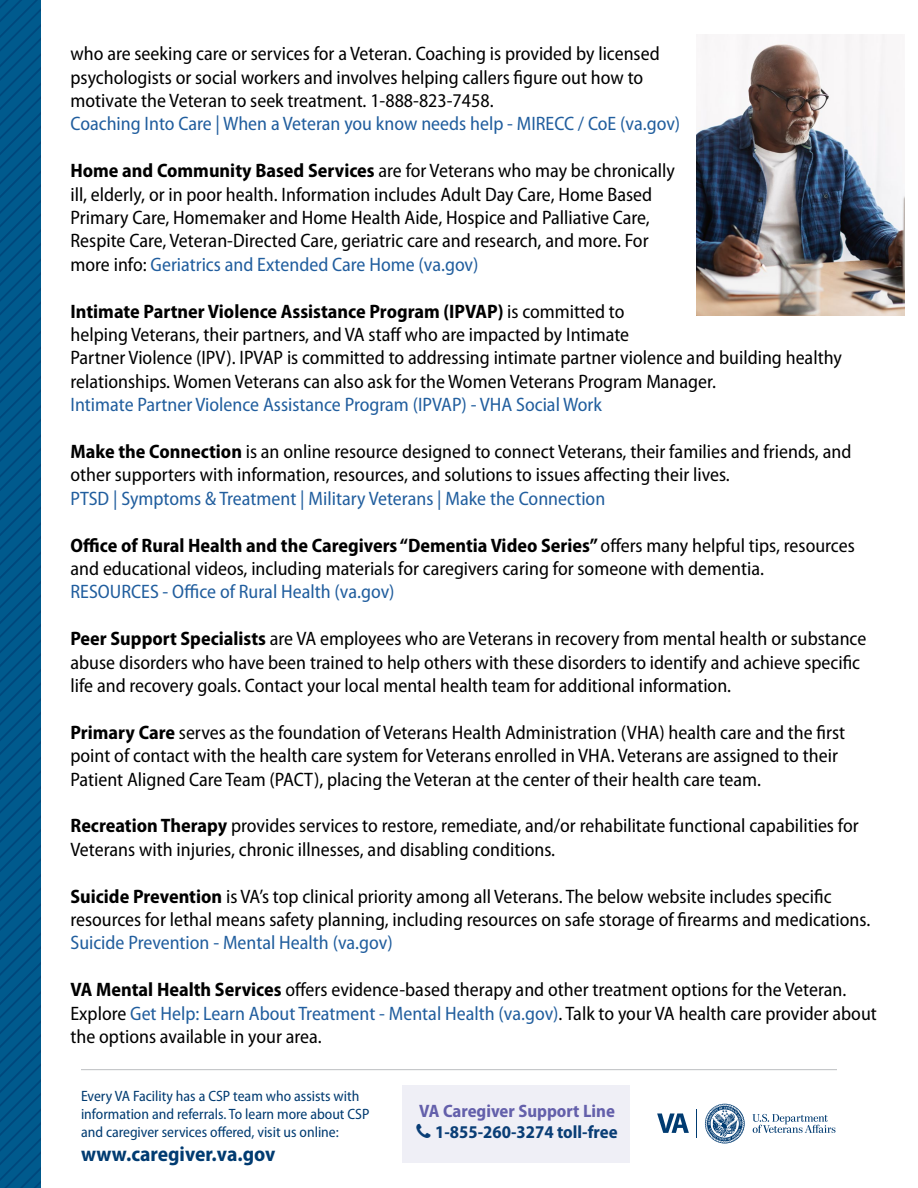
<style>
.page{position:relative;width:918px;height:1188px;background:#fff}
.page>*{position:absolute;margin:0;border:0;box-sizing:border-box;transform-origin:0 0}
.t1{font:700 semi-condensed 21px "Myriad Pro";color:#003b71}
.t2{font:semi-condensed 19.5px/23.4px "Myriad Pro";color:#000}
.t3{font:semi-condensed 19.5px "Myriad Pro";color:#215e9e}
.t4{font:700 semi-condensed 18px "Myriad Pro";color:#003b71}
.t5{font:700 semi-condensed 18px "Myriad Pro";color:#6460ab}
.t6{font:semi-condensed 15px/18px "Myriad Pro";color:#003b71}
.s1{font-weight:700}
.s2{color:#215e9e}
</style>
<div class="page">
<svg style="left:0;top:0;width:40px;height:1188px;background:#005689"></svg>
<hr style="left:81px;top:1069px;width:756px;height:1px;background:#bcbec0">
<svg style="left:752px;top:1114px;width:83px;height:19px"></svg>
<svg style="left:696px;top:1109px;width:1px;height:29px"></svg>
<svg style="left:657px;top:1113px;width:32px;height:20px"></svg>
<svg style="left:705px;top:1104px;width:40px;height:39px"></svg>
<img style="left:697px;top:35px;width:207px;height:280px">
<div style="left:402px;top:1085px;width:228px;height:78px;background:#efeff6"></div>
<p class="t2" style="left:70px;top:42px;width:591px">who are seeking care or services for a Veteran. Coaching is provided by licensed psychologists or social workers and involves helping callers figure out how to motivate the Veteran to seek treatment. 1-888-823-7458.</p>
<p class="t3" style="left:70px;top:112px;width:611px">Coaching Into Care | When a Veteran you know needs help - MIRECC / CoE (va.gov)</p>
<p class="t2" style="left:70px;top:159px;width:606px"><span class="s1">Home and Community Based Services</span> are for Veterans who may be chronically ill, elderly, or in poor health. Information includes Adult Day Care, Home Based Primary Care, Homemaker and Home Health Aide, Hospice and Palliative Care, Respite Care, Veteran-Directed Care, geriatric care and research, and more. For more info: <span class="s2">Geriatrics and Extended Care Home (va.gov)</span></p>
<p class="t2" style="left:70px;top:299px;width:773px"><span class="s1">Intimate Partner Violence Assistance Program (IPVAP)</span> is committed to<br>helping Veterans, their partners, and VA staff who are impacted by Intimate<br>Partner Violence (IPV). IPVAP is committed to addressing intimate partner violence and building healthy relationships. Women Veterans can also ask for the Women Veterans Program Manager.<br><span class="s2">Intimate Partner Violence Assistance Program (IPVAP) - VHA Social Work</span></p>
<p class="t2" style="left:70px;top:439px;width:782px"><span class="s1">Make the Connection</span> is an online resource designed to connect Veterans, their families and friends, and other supporters with information, resources, and solutions to issues affecting their lives.<br><span class="s2">PTSD | Symptoms &amp; Treatment | Military Veterans | Make the Connection</span></p>
<p class="t2" style="left:70px;top:533px;width:786px"><span class="s1">Office of Rural Health and the Caregivers “Dementia Video Series”</span> offers many helpful tips, resources and educational videos, including materials for caregivers caring for someone with dementia.<br><span class="s2">RESOURCES - Office of Rural Health (va.gov)</span></p>
<p class="t2" style="left:70px;top:627px;width:797px"><span class="s1">Peer Support Specialists</span> are VA employees who are Veterans in recovery from mental health or substance abuse disorders who have been trained to help others with these disorders to identify and achieve specific life and recovery goals. Contact your local mental health team for additional information.</p>
<p class="t2" style="left:70px;top:720px;width:776px"><span class="s1">Primary Care</span> serves as the foundation of Veterans Health Administration (VHA) health care and the first point of contact with the health care system for Veterans enrolled in VHA. Veterans are assigned to their<br>Patient Aligned Care Team (PACT), placing the Veteran at the center of their health care team.</p>
<p class="t2" style="left:70px;top:814px;width:790px"><span class="s1">Recreation Therapy</span> provides services to restore, remediate, and/or rehabilitate functional capabilities for<br>Veterans with injuries, chronic illnesses, and disabling conditions.</p>
<p class="t2" style="left:70px;top:884px;width:801px"><span class="s1">Suicide Prevention</span> is VA’s top clinical priority among all Veterans. The below website includes specific resources for lethal means safety planning, including resources on safe storage of firearms and medications.<br><span class="s2">Suicide Prevention - Mental Health (va.gov)</span></p>
<p class="t2" style="left:70px;top:978px;width:808px"><span class="s1">VA Mental Health Services</span> offers evidence-based therapy and other treatment options for the Veteran.<br>Explore <span class="s2">Get Help: Learn About Treatment - Mental Health (va.gov)</span>. Talk to your VA health care provider about the options available in your area.</p>
<p class="t6" style="left:81px;top:1087px;width:290px">Every VA Facility has a CSP team who assists with information and referrals. To learn more about CSP and caregiver services offered, visit us online:</p>
<p class="t1" style="left:81px;top:1140px;width:196px">www.caregiver.va.gov</p>
<p class="t5" style="left:419px;top:1099px;width:197px">VA Caregiver Support Line</p>
<p class="t4" style="left:435px;top:1120px;width:184px">1-855-260-3274 toll-free</p>
</div>
